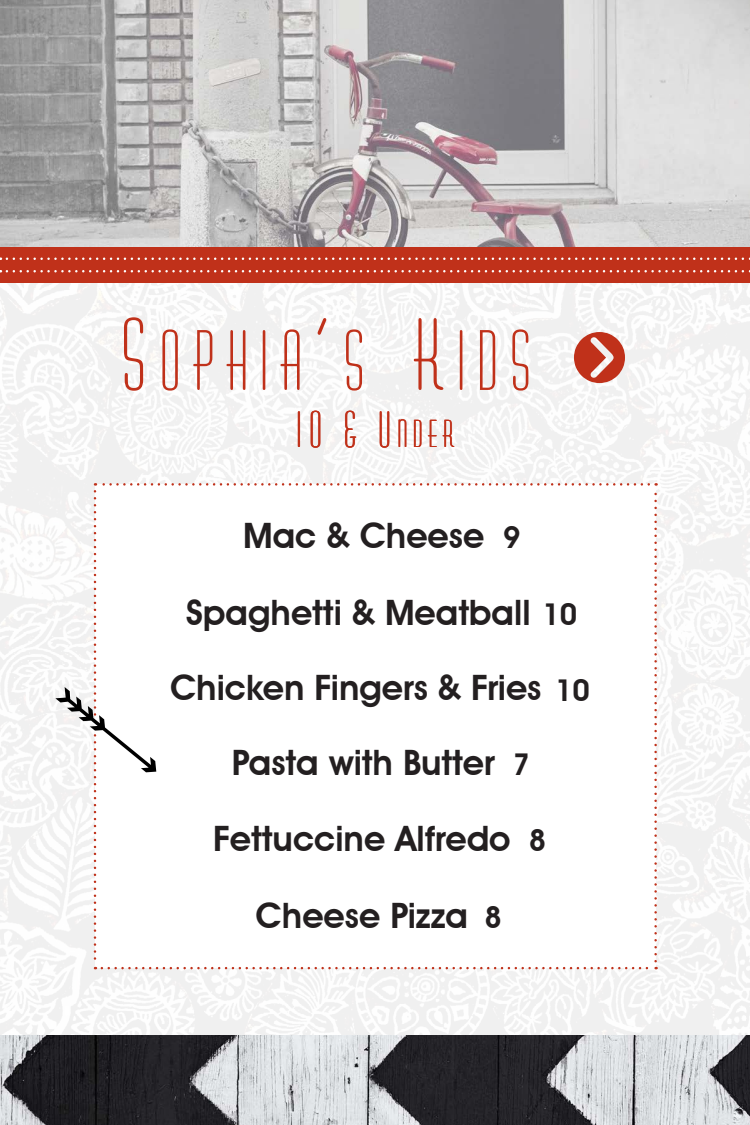
<style>
.page{position:relative;width:750px;height:1125px;background:#fff}
.page>*{position:absolute;margin:0;border:0;box-sizing:border-box;transform-origin:0 0}
.t1{font:65.62px "Astaire";letter-spacing:.19em;color:#c0311a}
.t2{font:39.38px "Astaire";color:#c0311a}
.t3{font:600 35px/75.9px "Avant Garde IT Cby BT";color:#231f20;text-align:center}
.t4{font:600 30px "Avant Garde IT Cby BT";color:#231f20}
.s1{font-size:78.75px}
.s2{font-family:"KG Arrows";font-size:95px}
.s3{font-size:30px}
</style>
<div class="page">
<img style="left:0;top:283px;width:750px;height:752px">
<img style="left:0;top:1035px;width:750px;height:90px">
<img style="left:0;top:0;width:750px;height:247px">
<div style="left:0;top:247px;width:750px;height:36px;background:#c0311a"></div>
<svg style="left:7px;top:258px;width:743px;height:2px"></svg>
<svg style="left:7px;top:270px;width:743px;height:2px"></svg>
<svg style="left:55px;top:483px;width:602px;height:486px"></svg>
<h1 class="t1" style="left:122px;top:316px;width:508px"><span class="s1">S</span>OPHIA<span class="s1">’</span>S <span class="s1">K</span>IDS <span class="s2">u</span></h1>
<p class="t2" style="left:296px;top:403px;width:159px">10 &amp; U<span class="s3">NDER</span></p>
<p class="t3" style="left:170px;top:498px;width:373px">Mac &amp; Cheese<br>Spaghetti &amp; Meatball<br>Chicken Fingers &amp; Fries<br>Pasta with Butter<br>Fettuccine Alfredo<br>Cheese Pizza</p>
<p class="t4" style="left:503px;top:520px;width:19px">9</p>
<p class="t4" style="left:542px;top:596px;width:36px">10</p>
<p class="t4" style="left:555px;top:672px;width:36px">10</p>
<p class="t4" style="left:512px;top:747px;width:19px">7</p>
<p class="t4" style="left:529px;top:822px;width:19px">8</p>
<p class="t4" style="left:484px;top:900px;width:19px">8</p>
</div>
